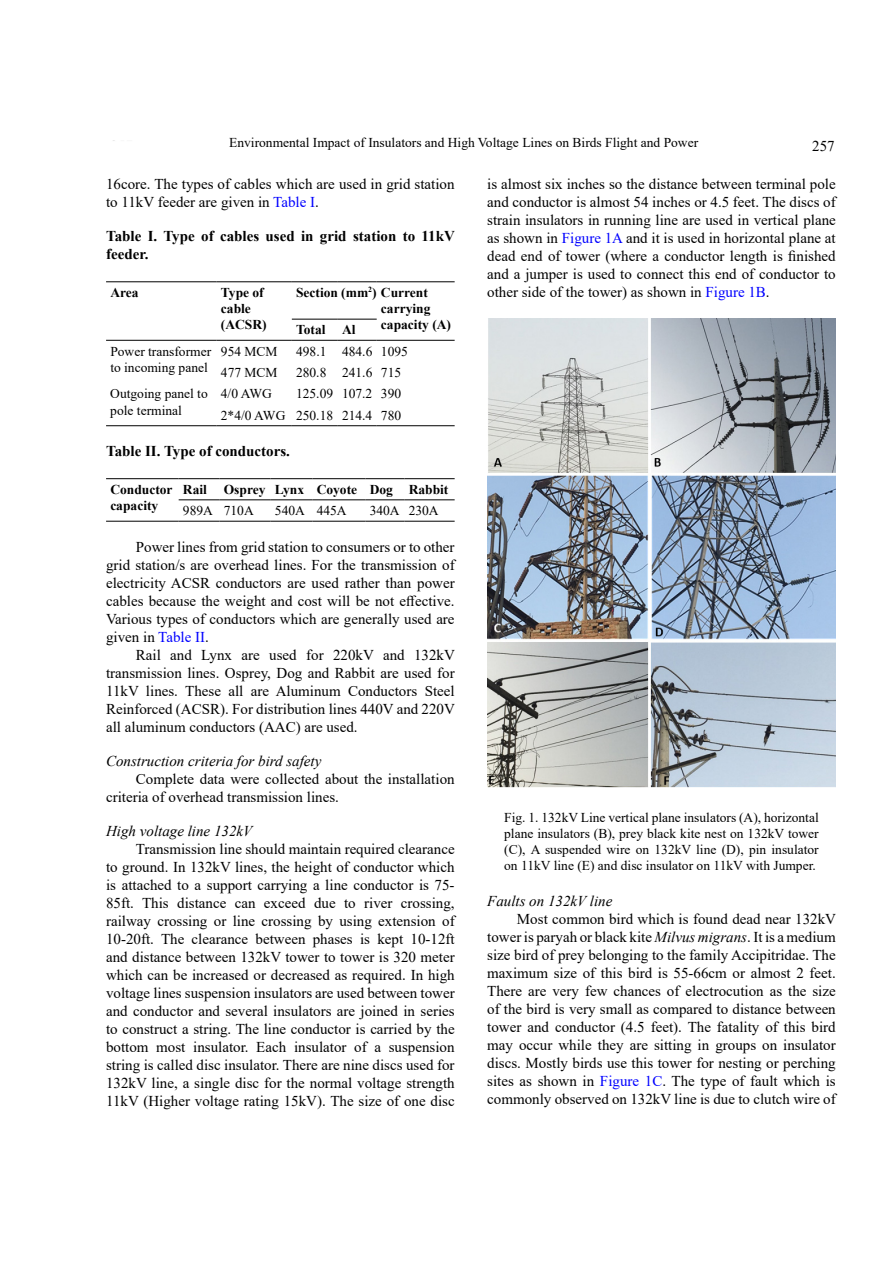
<style>
.page{position:relative;width:893px;height:1263px;background:#fff}
.page>*{position:absolute;margin:0;border:0;box-sizing:border-box;transform-origin:0 0}
.t1{font:15px/18px "Times New Roman";color:#000;text-align:justify}
.t2{font:700 15px/18px "Times New Roman";color:#000}
.t3{font:italic 15px "Times New Roman";color:#000}
.t4{font:13.5px/16.2px "Times New Roman";color:#000}
.t5{font:700 13.5px/16.2px "Times New Roman";color:#000}
.s1{color:#00f}
.s2{font-style:italic}
</style>
<div class="page">
<hr style="left:106px;top:425px;width:111px;height:1px;background:#000">
<hr style="left:217px;top:425px;width:75px;height:1px;background:#000">
<hr style="left:292px;top:425px;width:46px;height:1px;background:#000">
<hr style="left:338px;top:425px;width:39px;height:1px;background:#000">
<hr style="left:377px;top:425px;width:78px;height:1px;background:#000">
<hr style="left:106px;top:281px;width:111px;height:1px;background:#000">
<hr style="left:217px;top:281px;width:75px;height:1px;background:#000">
<hr style="left:106px;top:340px;width:111px;height:1px;background:#000">
<hr style="left:217px;top:340px;width:75px;height:1px;background:#000">
<hr style="left:292px;top:281px;width:46px;height:1px;background:#000">
<hr style="left:338px;top:281px;width:39px;height:1px;background:#000">
<hr style="left:377px;top:281px;width:78px;height:1px;background:#000">
<hr style="left:377px;top:340px;width:78px;height:1px;background:#000">
<hr style="left:292px;top:319px;width:46px;height:1px;background:#000">
<hr style="left:338px;top:319px;width:39px;height:1px;background:#000">
<hr style="left:292px;top:340px;width:46px;height:1px;background:#000">
<hr style="left:338px;top:340px;width:39px;height:1px;background:#000">
<hr style="left:179px;top:521px;width:41px;height:1px;background:#000">
<hr style="left:220px;top:521px;width:51px;height:1px;background:#000">
<hr style="left:271px;top:521px;width:41px;height:1px;background:#000">
<hr style="left:312px;top:521px;width:53px;height:1px;background:#000">
<hr style="left:365px;top:521px;width:39px;height:1px;background:#000">
<hr style="left:404px;top:521px;width:51px;height:1px;background:#000">
<hr style="left:106px;top:478px;width:73px;height:1px;background:#000">
<hr style="left:106px;top:521px;width:73px;height:1px;background:#000">
<hr style="left:179px;top:478px;width:41px;height:1px;background:#000">
<hr style="left:220px;top:478px;width:51px;height:1px;background:#000">
<hr style="left:271px;top:478px;width:41px;height:1px;background:#000">
<hr style="left:312px;top:478px;width:53px;height:1px;background:#000">
<hr style="left:365px;top:478px;width:39px;height:1px;background:#000">
<hr style="left:404px;top:478px;width:51px;height:1px;background:#000">
<hr style="left:179px;top:499px;width:41px;height:1px;background:#000">
<hr style="left:220px;top:499px;width:51px;height:1px;background:#000">
<hr style="left:271px;top:499px;width:41px;height:1px;background:#000">
<hr style="left:312px;top:499px;width:53px;height:1px;background:#000">
<hr style="left:365px;top:499px;width:39px;height:1px;background:#000">
<hr style="left:404px;top:499px;width:51px;height:1px;background:#000">
<img style="left:487px;top:318px;width:349px;height:469px">
<p class="t4" style="left:229px;top:134px;width:470px">Environmental Impact of Insulators and High Voltage Lines on Birds Flight and Power</p>
<p class="t1" style="left:812px;top:137px;width:24px">257</p>
<p class="t1" style="left:106px;top:174px;width:350px">16core. The types of cables which are used in grid station to 11kV feeder are given in <span class="s1">Table I</span>.</p>
<p class="t2" style="left:106px;top:227px;width:350px">Table I. Type of cables used in grid station to 11kV feeder.</p>
<p class="t5" style="left:110px;top:284px;width:30px">Area</p>
<p class="t5" style="left:221px;top:284px;width:47px">Type of cable (ACSR)</p>
<p class="t5" style="left:381px;top:284px;width:72px;text-indent:-85px">Section (mm<sup>2</sup>) Current carrying capacity (A)</p>
<p class="t5" style="left:296px;top:321px;width:61px">Total Al</p>
<p class="t4" style="left:110px;top:343px;width:102px">Power transformer to incoming panel</p>
<p class="t4" style="left:221px;top:343px;width:58px">954 MCM</p>
<p class="t4" style="left:296px;top:343px;width:113px">498.1 484.6 1095</p>
<p class="t4" style="left:221px;top:364px;width:58px">477 MCM</p>
<p class="t4" style="left:296px;top:364px;width:107px">280.8 241.6 715</p>
<p class="t4" style="left:110px;top:385px;width:99px">Outgoing panel to pole terminal</p>
<p class="t4" style="left:221px;top:385px;width:53px">4/0 AWG</p>
<p class="t4" style="left:221px;top:383px;width:182px;line-height:21.3px;text-align:right">125.09 107.2 390<br>2*4/0 AWG 250.18 214.4 780</p>
<p class="t2" style="left:106px;top:442px;width:185px">Table II. Type of conductors.</p>
<p class="t5" style="left:110px;top:481px;width:64px">Conductor capacity</p>
<p class="t5" style="left:183px;top:481px;width:26px">Rail</p>
<p class="t5" style="left:224px;top:481px;width:226px">Osprey Lynx Coyote Dog Rabbit</p>
<p class="t4" style="left:183px;top:502px;width:72px">989A 710A</p>
<p class="t4" style="left:275px;top:502px;width:73px">540A 445A</p>
<p class="t4" style="left:370px;top:502px;width:71px">340A 230A</p>
<p class="t1" style="left:106px;top:537px;width:350px;text-indent:30px">Power lines from grid station to consumers or to other grid station/s are overhead lines. For the transmission of electricity ACSR conductors are used rather than power cables because the weight and cost will be not effective.<br>Various types of conductors which are generally used are given in <span class="s1">Table II</span>.</p>
<p class="t1" style="left:106px;top:645px;width:350px;text-indent:30px">Rail and Lynx are used for 220kV and 132kV transmission lines. Osprey, Dog and Rabbit are used for 11kV lines. These all are Aluminum Conductors Steel Reinforced (ACSR). For distribution lines 440V and 220V all aluminum conductors (AAC) are used.</p>
<p class="t3" style="left:106px;top:750px;width:217px">Construction criteria for bird safety</p>
<p class="t1" style="left:106px;top:769px;width:350px;text-indent:30px">Complete data were collected about the installation criteria of overhead transmission lines.</p>
<p class="t3" style="left:106px;top:821px;width:148px">High voltage line 132kV</p>
<p class="t1" style="left:106px;top:839px;width:350px;text-indent:30px">Transmission line should maintain required clearance to ground. In 132kV lines, the height of conductor which is attached to a support carrying a line conductor is 75- 85ft. This distance can exceed due to river crossing, railway crossing or line crossing by using extension of 10-20ft. The clearance between phases is kept 10-12ft and distance between 132kV tower to tower is 320 meter which can be increased or decreased as required. In high voltage lines suspension insulators are used between tower and conductor and several insulators are joined in series to construct a string. The line conductor is carried by the bottom most insulator. Each insulator of a suspension string is called disc insulator. There are nine discs used for 132kV line, a single disc for the normal voltage strength 11kV (Higher voltage rating 15kV). The size of one disc</p>
<p class="t1" style="left:487px;top:174px;width:350px">is almost six inches so the distance between terminal pole and conductor is almost 54 inches or 4.5 feet. The discs of strain insulators in running line are used in vertical plane as shown in <span class="s1">Figure 1A</span> and it is used in horizontal plane at dead end of tower (where a conductor length is finished and a jumper is used to connect this end of conductor to other side of the tower) as shown in <span class="s1">Figure 1B</span>.</p>
<p class="t4" style="left:504px;top:808px;width:316px;text-align:justify">Fig. 1. 132kV Line vertical plane insulators (A), horizontal plane insulators (B), prey black kite nest on 132kV tower (C), A suspended wire on 132kV line (D), pin insulator on 11kV line (E) and disc insulator on 11kV with Jumper.</p>
<p class="t3" style="left:487px;top:891px;width:127px">Faults on 132kV line</p>
<p class="t1" style="left:487px;top:910px;width:350px;text-indent:30px">Most common bird which is found dead near 132kV tower is paryah or black kite <span class="s2">Milvus migrans</span>. It is a medium size bird of prey belonging to the family Accipitridae. The maximum size of this bird is 55-66cm or almost 2 feet.<br>There are very few chances of electrocution as the size of the bird is very small as compared to distance between tower and conductor (4.5 feet). The fatality of this bird may occur while they are sitting in groups on insulator discs. Mostly birds use this tower for nesting or perching sites as shown in <span class="s1">Figure 1C</span>. The type of fault which is commonly observed on 132kV line is due to clutch wire of</p>
</div>
